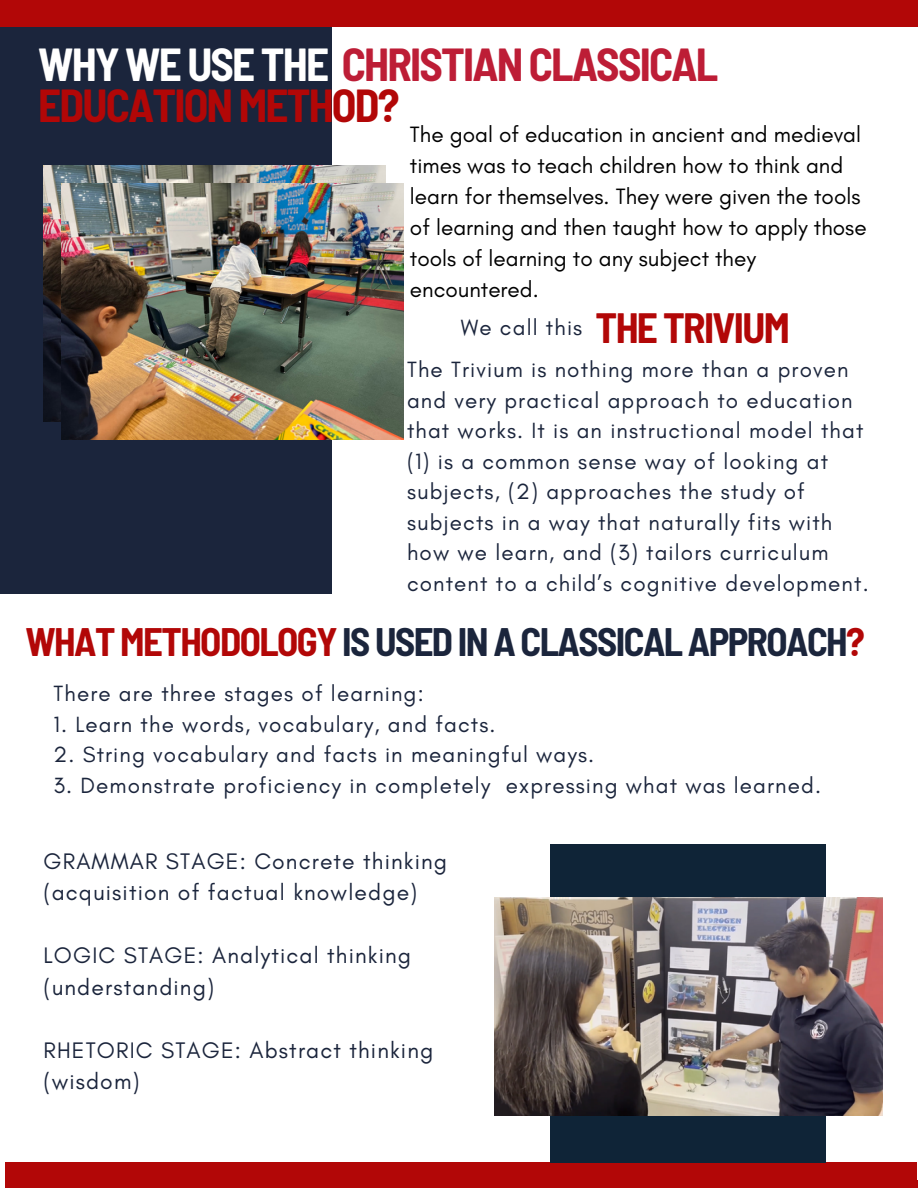
<style>
.page{position:relative;width:918px;height:1188px;background:#fff}
.page>*{position:absolute;margin:0;border:0;box-sizing:border-box;transform-origin:0 0}
.t1{font:700 semi-condensed 45.15px "Barlow";letter-spacing:-.04em;color:#bd1d36}
.t2{font:700 semi-condensed 38.85px "Barlow";letter-spacing:-.04em;color:#1b253c}
.t3{font:22.95px/31.5px "Glacial Indifference";letter-spacing:.05em;color:#1b253c}
.t4{font:22.5px/30.5px "Glacial Indifference";letter-spacing:.05em;color:#1b253c}
.t5{font:22.5px/31px "Glacial Indifference";color:#000}
.s1{color:#fff}
.s2{font-family:"Barlow";font-weight:700;font-stretch:semi-condensed;font-size:41.4px;color:#b20707}
.s3{color:#b20707}
</style>
<div class="page">
<div style="left:0;top:0;width:918px;height:27px;background:#b20707"></div>
<div style="left:5px;top:1162px;width:911px;height:26px;background:#b20707"></div>
<div style="left:0;top:27px;width:332px;height:567px;background:#1b253c"></div>
<img style="left:43px;top:165px;width:342px;height:257px">
<div style="left:551px;top:844px;width:275px;height:318px;background:#0f2437"></div>
<img style="left:495px;top:898px;width:388px;height:218px">
<div style="left:23px;top:1180px;width:895px;height:8px;background:#b20707"></div>
<img style="left:61px;top:183px;width:342px;height:257px">
<h1 class="t1" style="left:38px;top:35px;width:682px"><span class="s1">WHY WE USE THE</span> CHRISTIAN CLASSICAL</h1>
<p class="t5" style="left:410px;top:119px;width:458px;text-indent:-372px"><sup>EDUCATIONMETHOD?</sup> The goal of education in ancient and medieval times was to teach children how to think and learn for themselves. They were given the tools of learning and then taught how to apply those tools of learning to any subject they encountered.</p>
<p class="t4" style="left:461px;top:312px;width:331px">We call this <span class="s2">THETRIVIUM</span></p>
<p class="t4" style="left:407px;top:354px;width:463px">The Trivium is nothing more than a proven and very practical approach to education that works. It is an instructional model that (1) is a common sense way of looking at subjects, (2) approaches the study of subjects in a way that naturally fits with how we learn, and (3) tailors curriculum content to a child’s cognitive development.</p>
<h2 class="t2" style="left:25px;top:618px;width:841px"><span class="s3">WHAT METHODOLOGY</span> IS USED IN A CLASSICAL APPROACH<span class="s3">?</span></h2>
<p class="t4" style="left:54px;top:678px;width:372px">There are three stages of learning:</p>
<p class="t4" style="left:54px;top:708px;width:443px">1. Learn the words, vocabulary, and facts.</p>
<p class="t4" style="left:54px;top:739px;width:542px">2. String vocabulary and facts in meaningful ways.</p>
<p class="t4" style="left:54px;top:769px;width:769px">3. Demonstrate proficiency in completely expressing what was learned.</p>
<p class="t3" style="left:43px;top:845px;width:405px">GRAMMAR STAGE: Concrete thinking (acquisition of factual knowledge)</p>
<p class="t3" style="left:43px;top:940px;width:369px">LOGIC STAGE: Analytical thinking (understanding)</p>
<p class="t3" style="left:43px;top:1034px;width:391px">RHETORIC STAGE: Abstract thinking (wisdom)</p>
</div>
